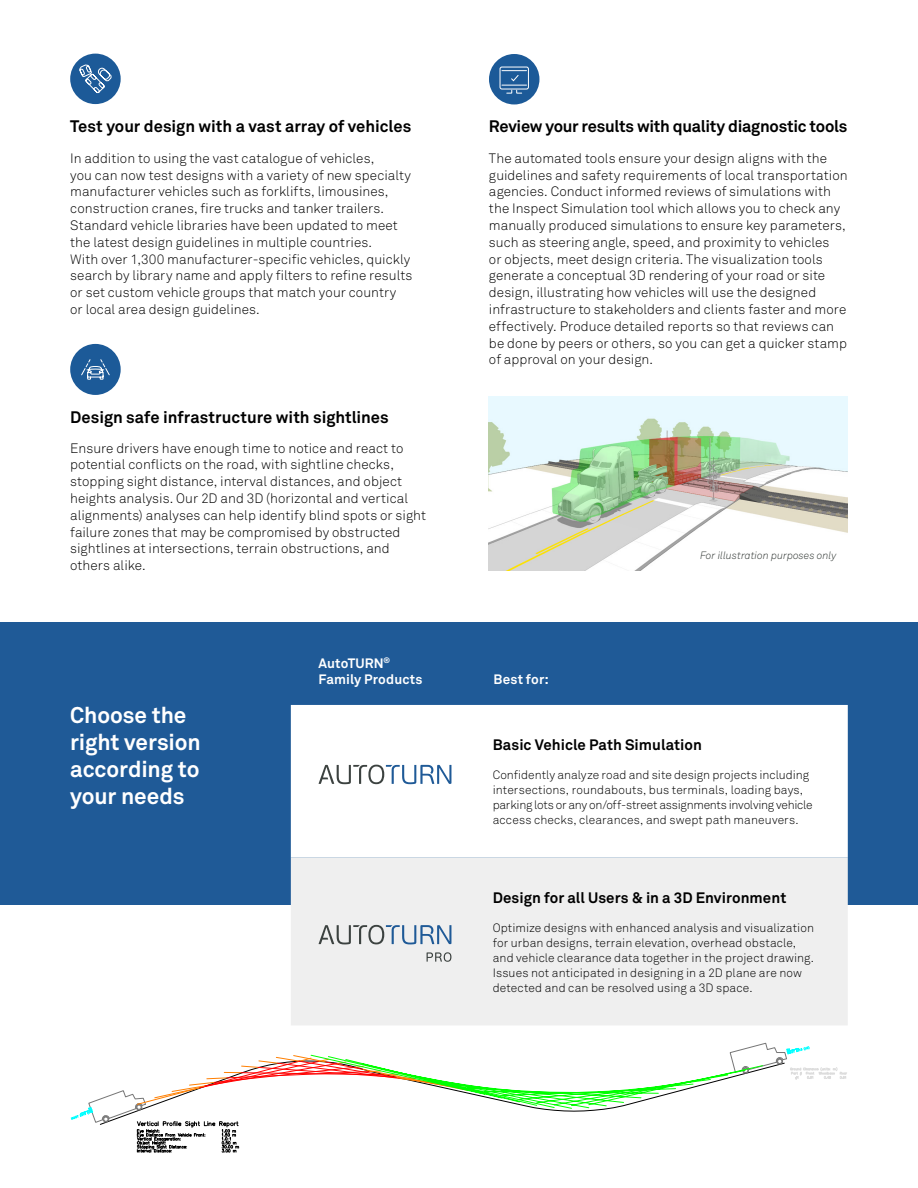
<style>
.page{position:relative;width:918px;height:1188px;background:#fff}
.page>*{position:absolute;margin:0;border:0;box-sizing:border-box;transform-origin:0 0}
.t1{font:700 22.5px/27px "Akkurat Pro";letter-spacing:-.005em;color:#fff}
.t2{font:700 16.5px "Akkurat Pro";letter-spacing:-.005em;color:#000}
.Body_copy{font:700 15px "Akkurat Pro";letter-spacing:.005em;color:#000}
.t3{font:300 13.5px/16.8px "Akkurat Pro";letter-spacing:.005em;color:#000}
.t4{font:700 13.5px/16.2px "Akkurat Pro";letter-spacing:.01em;color:#fff}
.Body_copy-2{font:300 12px/15px "Akkurat Pro";letter-spacing:.005em;color:#000}
.Body_copy-3{font:italic 300 10.5px "Akkurat Pro";color:#333936}
</style>
<div class="page">
<svg style="left:70px;top:1042px;width:777px;height:111px"></svg>
<img style="left:489px;top:396px;width:359px;height:174px">
<div style="left:489px;top:54px;width:50px;height:50px;background:#1c5a98;border-radius:50%"></div>
<svg style="left:499px;top:66px;width:30px;height:28px"></svg>
<div style="left:0;top:622px;width:918px;height:283px;background:#1f5a97"></div>
<div style="left:291px;top:705px;width:557px;height:153px;background:#fff"></div>
<div style="left:291px;top:858px;width:557px;height:167px;background:#efefef"></div>
<svg style="left:427px;top:952px;width:24px;height:10px"></svg>
<svg style="left:319px;top:925px;width:132px;height:19px"></svg>
<div style="left:70px;top:344px;width:51px;height:51px;background:#1c5a98;border-radius:50%"></div>
<svg style="left:81px;top:359px;width:29px;height:21px"></svg>
<div style="left:70px;top:54px;width:51px;height:50px;background:#1c5a98;border-radius:50%"></div>
<svg style="left:79px;top:64px;width:33px;height:30px"></svg>
<svg style="left:319px;top:765px;width:132px;height:19px;background:#c3cdd5"></svg>
<p class="t2" style="left:70px;top:116px;width:343px">Test your design with a vast array of vehicles</p>
<p class="t3" style="left:70px;top:150px;width:344px">In addition to using the vast catalogue of vehicles,<br>you can now test designs with a variety of new specialty manufacturer vehicles such as forklifts, limousines, construction cranes, fire trucks and tanker trailers.<br>Standard vehicle libraries have been updated to meet the latest design guidelines in multiple countries.<br>With over 1,300 manufacturer-specific vehicles, quickly search by library name and apply filters to refine results or set custom vehicle groups that match your country or local area design guidelines.</p>
<p class="t2" style="left:70px;top:407px;width:320px">Design safe infrastructure with sightlines</p>
<p class="t3" style="left:70px;top:440px;width:357px">Ensure drivers have enough time to notice and react to potential conflicts on the road, with sightline checks, stopping sight distance, interval distances, and object heights analysis. Our 2D and 3D (horizontal and vertical alignments) analyses can help identify blind spots or sight failure zones that may be compromised by obstructed sightlines at intersections, terrain obstructions, and others alike.</p>
<p class="t1" style="left:70px;top:701px;width:132px">Choose the right version according to your needs</p>
<p class="t4" style="left:319px;top:655px;width:106px">AutoTURN<sup>®<br></sup>Family Products</p>
<p class="t2" style="left:489px;top:116px;width:360px">Review your results with quality diagnostic tools</p>
<p class="t3" style="left:489px;top:150px;width:360px">The automated tools ensure your design aligns with the guidelines and safety requirements of local transportation agencies. Conduct informed reviews of simulations with the Inspect Simulation tool which allows you to check any manually produced simulations to ensure key parameters, such as steering angle, speed, and proximity to vehicles<br>or objects, meet design criteria. The visualization tools generate a conceptual 3D rendering of your road or site design, illustrating how vehicles will use the designed infrastructure to stakeholders and clients faster and more effectively. Produce detailed reports so that reviews can be done by peers or others, so you can get a quicker stamp of approval on your design.</p>
<p class="t4" style="left:494px;top:671px;width:57px">Best for:</p>
<p class="Body_copy-3" style="left:700px;top:549px;width:138px">For illustration purposes only</p>
<p class="Body_copy" style="left:493px;top:736px;width:211px">Basic Vehicle Path Simulation</p>
<p class="Body_copy-2" style="left:493px;top:767px;width:321px">Confidently analyze road and site design projects including intersections, roundabouts, bus terminals, loading bays, parking lots or any on/off-street assignments involving vehicle access checks, clearances, and swept path maneuvers.</p>
<p class="Body_copy" style="left:493px;top:889px;width:295px">Design for all Users &amp; in a 3D Environment</p>
<p class="Body_copy-2" style="left:493px;top:920px;width:323px">Optimize designs with enhanced analysis and visualization for urban designs, terrain elevation, overhead obstacle, and vehicle clearance data together in the project drawing.<br>Issues not anticipated in designing in a 2D plane are now detected and can be resolved using a 3D space.</p>
</div>
